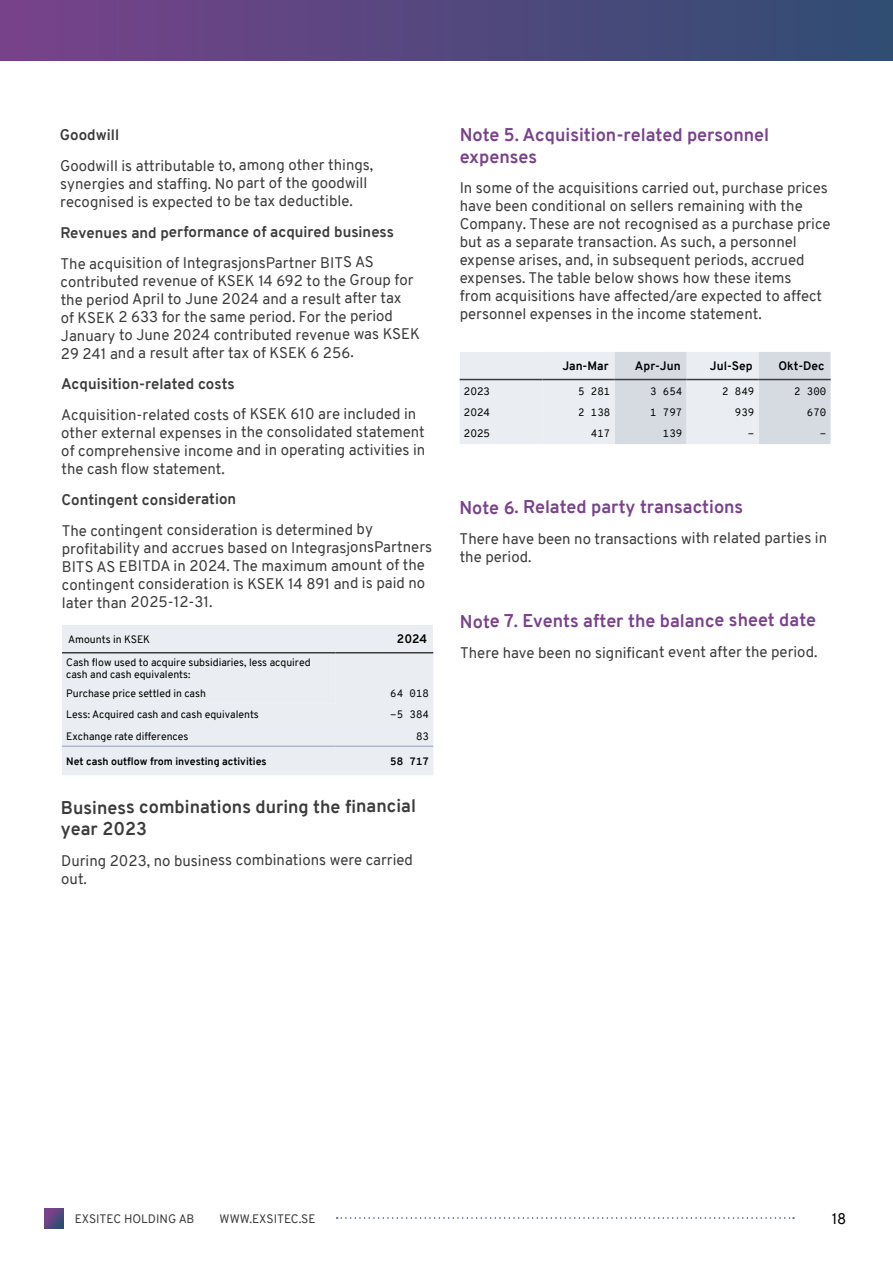
<style>
.page{position:relative;width:893px;height:1263px;background:#fff}
.page>*{position:absolute;margin:0;border:0;box-sizing:border-box;transform-origin:0 0}
.t1{font:700 18px/21.6px "Overpass";letter-spacing:-.005em;color:#7a428c}
.t2{font:700 18px/22.2px "Overpass";letter-spacing:-.005em;color:#3d3c3c}
.t3{font:15px/18px "Overpass";letter-spacing:-.005em;color:#3d3c3c}
.t4{font:700 15px "Overpass";letter-spacing:-.005em;color:#3d3c3c}
.t5{font:15px "Overpass";color:#000}
.t6{font:700 12px "Overpass";color:#000}
.t7{font:12px "Overpass";color:#3c3c3c}
.t8{font:10.5px/12.6px "Overpass";color:#000}
.t9{font:10.5px "Overpass Mono";color:#000}
.t10{font:700 10.5px "Overpass";color:#000}
.t11{font:700 10.5px "Overpass Mono";color:#000}
</style>
<div class="page">
<div style="left:0;top:0;width:893px;height:60px;background:linear-gradient(to right,#78428b,#2f4d72)"></div>
<svg style="left:337px;top:1217px;width:457px;height:2px"></svg>
<svg style="left:44px;top:1209px;width:20px;height:19px"></svg>
<svg style="left:460px;top:352px;width:371px;height:92px;background:#e1e5ea"></svg>
<hr style="left:460px;top:379px;width:83px;height:1px;background:#3c3c3c">
<hr style="left:543px;top:379px;width:72px;height:1px;background:#3c3c3c">
<hr style="left:615px;top:379px;width:72px;height:1px;background:#3c3c3c">
<hr style="left:687px;top:379px;width:72px;height:1px;background:#3c3c3c">
<hr style="left:759px;top:379px;width:72px;height:1px;background:#3c3c3c">
<div style="left:62px;top:625px;width:274px;height:28px;background:#eaedf1"></div>
<div style="left:336px;top:625px;width:97px;height:28px;background:#eaedf1"></div>
<div style="left:62px;top:653px;width:371px;height:122px;background:#eaedf1"></div>
<hr style="left:62px;top:652px;width:274px;height:1px;background:#3c3c3c">
<hr style="left:336px;top:652px;width:97px;height:1px;background:#3c3c3c">
<hr style="left:62px;top:745px;width:274px;height:2px;background:#adb9c8">
<hr style="left:336px;top:745px;width:97px;height:2px;background:#adb9c8">
<p class="t4" style="left:60px;top:124px;width:61px">Goodwill</p>
<p class="t3" style="left:60px;top:156px;width:315px">Goodwill is attributable to, among other things, synergies and staffing. No part of the goodwill recognised is expected to be tax deductible.</p>
<p class="t4" style="left:60px;top:221px;width:335px">Revenues and performance of acquired business</p>
<p class="t3" style="left:61px;top:254px;width:361px">The acquisition of IntegrasjonsPartner BITS AS contributed revenue of KSEK 14 692 to the Group for the period April to June 2024 and a result after tax<br>of KSEK 2 633 for the same period. For the period January to June 2024 contributed revenue was KSEK 29 241 and a result after tax of KSEK 6 256.</p>
<p class="t4" style="left:61px;top:373px;width:175px">Acquisition-related costs</p>
<p class="t3" style="left:61px;top:405px;width:366px">Acquisition-related costs of KSEK 610 are included in other external expenses in the consolidated statement of comprehensive income and in operating activities in the cash flow statement.</p>
<p class="t4" style="left:62px;top:489px;width:176px">Contingent consideration</p>
<p class="t3" style="left:62px;top:521px;width:372px">The contingent consideration is determined by profitability and accrues based on IntegrasjonsPartners BITS AS EBITDA in 2024. The maximum amount of the contingent consideration is KSEK 14 891 and is paid no later than 2025-12-31.</p>
<p class="t8" style="left:68px;top:633px;width:84px">Amounts in KSEK</p>
<p class="t6" style="left:397px;top:631px;width:32px">2024</p>
<p class="t8" style="left:66px;top:656px;width:246px">Cash flow used to acquire subsidiaries, less acquired cash and cash equivalents:</p>
<p class="t8" style="left:66px;top:687px;width:141px">Purchase price settled in cash</p>
<p class="t9" style="left:390px;top:686px;width:40px">64 018</p>
<p class="t8" style="left:66px;top:708px;width:194px">Less: Acquired cash and cash equivalents</p>
<p class="t9" style="left:390px;top:707px;width:40px">-5 384</p>
<p class="t8" style="left:66px;top:730px;width:124px">Exchange rate differences</p>
<p class="t9" style="left:416px;top:728px;width:14px">83</p>
<p class="t10" style="left:66px;top:753px;width:202px">Net cash outflow from investing activities</p>
<p class="t11" style="left:390px;top:753px;width:40px">58 717</p>
<p class="t2" style="left:61px;top:796px;width:357px">Business combinations during the financial year 2023</p>
<p class="t3" style="left:61px;top:851px;width:353px;line-height:18.8px">During 2023, no business combinations were carried out.</p>
<p class="t1" style="left:460px;top:124px;width:311px">Note 5. Acquisition-related personnel expenses</p>
<p class="t3" style="left:460px;top:179px;width:372px">In some of the acquisitions carried out, purchase prices have been conditional on sellers remaining with the Company. These are not recognised as a purchase price but as a separate transaction. As such, a personnel expense arises, and, in subsequent periods, accrued expenses. The table below shows how these items<br>from acquisitions have affected/are expected to affect personnel expenses in the income statement.</p>
<p class="t6" style="left:562px;top:357px;width:48px">Jan-Mar</p>
<p class="t6" style="left:635px;top:357px;width:47px">Apr-Jun</p>
<p class="t6" style="left:710px;top:357px;width:44px">Jul-Sep</p>
<p class="t6" style="left:778px;top:357px;width:48px">Okt-Dec</p>
<p class="t8" style="left:464px;top:385px;width:27px">2023</p>
<p class="t9" style="left:578px;top:384px;width:34px">5 281</p>
<p class="t9" style="left:650px;top:384px;width:34px">3 654</p>
<p class="t9" style="left:722px;top:384px;width:34px">2 849</p>
<p class="t9" style="left:794px;top:384px;width:34px">2 300</p>
<p class="t8" style="left:464px;top:406px;width:27px">2024</p>
<p class="t9" style="left:578px;top:405px;width:34px">2 138</p>
<p class="t9" style="left:650px;top:405px;width:34px">1 797</p>
<p class="t9" style="left:735px;top:405px;width:21px">939</p>
<p class="t9" style="left:807px;top:405px;width:21px">670</p>
<p class="t8" style="left:464px;top:427px;width:28px">2025</p>
<p class="t9" style="left:591px;top:426px;width:21px">417</p>
<p class="t9" style="left:663px;top:426px;width:21px">139</p>
<p class="t9" style="left:748px;top:426px;width:8px">-</p>
<p class="t9" style="left:820px;top:426px;width:8px">-</p>
<p class="t1" style="left:459px;top:496px;width:286px">Note 6. Related party transactions</p>
<p class="t3" style="left:460px;top:529px;width:369px;line-height:18.6px">There have been no transactions with related parties in the period.</p>
<p class="t1" style="left:460px;top:610px;width:358px">Note 7. Events after the balance sheet date</p>
<p class="t3" style="left:460px;top:643px;width:359px">There have been no significant event after the period.</p>
<p class="t7" style="left:75px;top:1210px;width:121px">EXSITEC HOLDING AB</p>
<p class="t7" style="left:220px;top:1210px;width:98px">WWW.EXSITEC.SE</p>
<p class="t5" style="left:832px;top:1208px;width:16px">18</p>
</div>
